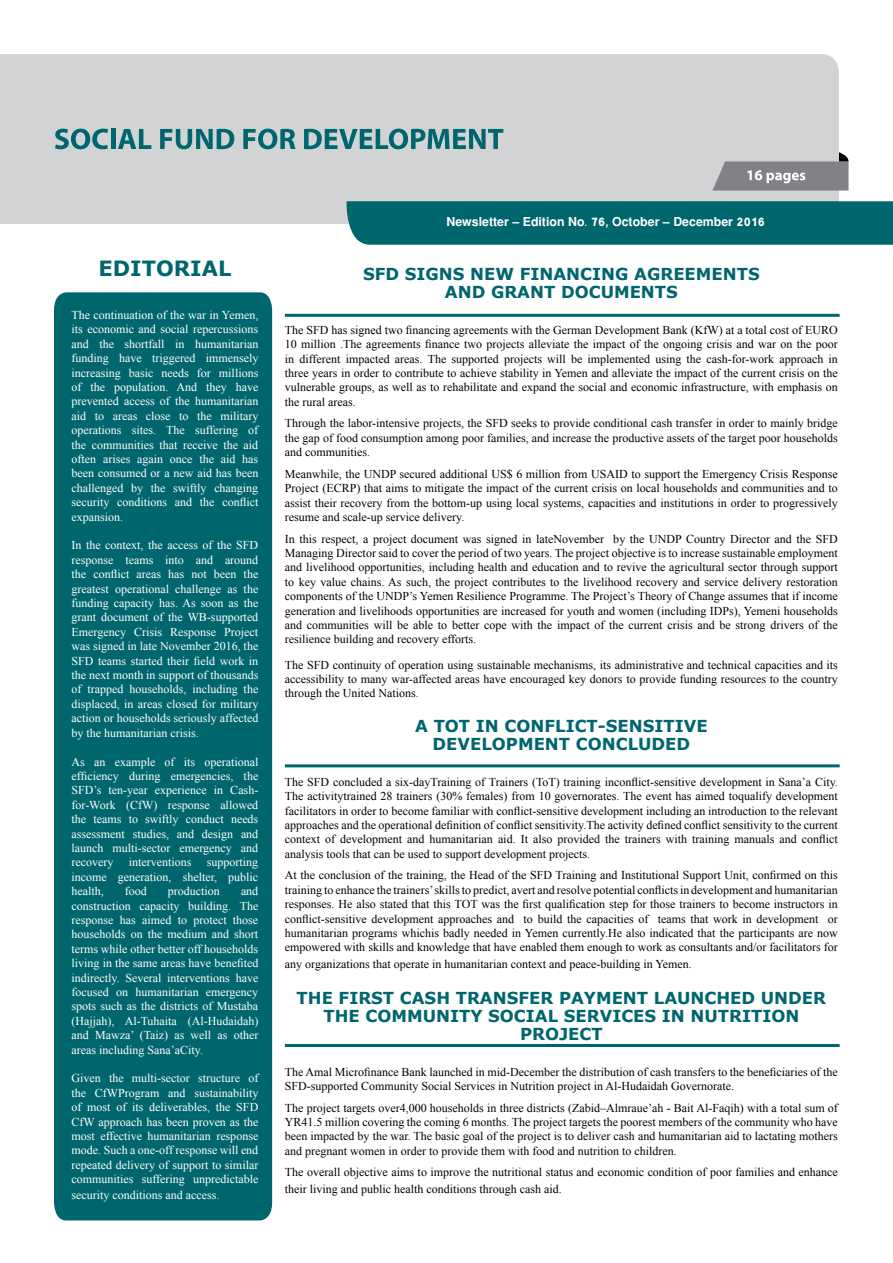
<style>
.page{position:relative;width:893px;height:1263px;background:#fff}
.page>*{position:absolute;margin:0;border:0;box-sizing:border-box;transform-origin:0 0}
.t1{font:700 21px "Verdana";color:#00666e}
.t2{font:700 17.4px "Win Soft Pro";color:#fff}
.t3{font:700 16.5px/18px "Verdana";color:#00666e;text-align:center}
.t4{font:12px/14.4px "Times New Roman";color:#000;text-align:justify}
.t5{font:12px/14.4px "Times New Roman";color:#fff;text-align:justify}
</style>
<div class="page">
<div style="left:0;top:54px;width:839px;height:170px;background:#d1d3d4"></div>
<div style="left:54px;top:292px;width:218px;height:928px;background:#00666e"></div>
<div style="left:345px;top:201px;width:548px;height:44px;background:#00666e"></div>
<hr style="left:285px;top:764px;width:555px;height:3px;background:#00666e">
<hr style="left:285px;top:1044px;width:555px;height:3px;background:#00666e">
<hr style="left:285px;top:314px;width:555px;height:3px;background:#00666e">
<svg style="left:712px;top:152px;width:136px;height:39px;background:#9b9d9f"></svg>
<svg style="left:55px;top:129px;width:53px;height:20px"></svg>
<hr style="left:111px;top:129px;width:4px;height:20px;background:#00666e">
<svg style="left:118px;top:129px;width:33px;height:20px"></svg>
<svg style="left:160px;top:129px;width:74px;height:20px"></svg>
<svg style="left:243px;top:129px;width:52px;height:20px"></svg>
<svg style="left:304px;top:129px;width:199px;height:20px;background:#63999e"></svg>
<h1 class="t1" style="left:98px;top:255px;width:134px">EDITORIAL</h1>
<p class="t5" style="left:72px;top:308px;width:188px">The continuation of the war in Yemen, its economic and social repercussions and the shortfall in humanitarian funding have triggered immensely increasing basic needs for millions of the population. And they have prevented access of the humanitarian aid to areas close to the military operations sites. The suffering of the communities that receive the aid often arises again once the aid has been consumed or a new aid has been challenged by the swiftly changing security conditions and the conflict expansion.</p>
<p class="t5" style="left:72px;top:538px;width:188px">In the context, the access of the SFD response teams into and around the conflict areas has not been the greatest operational challenge as the funding capacity has. As soon as the grant document of the WB-supported Emergency Crisis Response Project was signed in late November 2016, the SFD teams started their field work in the next month in support of thousands of trapped households, including the displaced, in areas closed for military action or households seriously affected by the humanitarian crisis.</p>
<p class="t5" style="left:72px;top:754px;width:188px">As an example of its operational efficiency during emergencies, the SFD’s ten-year experience in Cash&shy;for-Work (CfW) response allowed the teams to swiftly conduct needs assessment studies, and design and launch multi-sector emergency and recovery</p>
<p class="t5" style="left:72px;top:855px;width:188px;text-indent:135px">supporting income generation, shelter, public health,</p>
<p class="t5" style="left:129px;top:855px;width:64px">interventions</p>
<p class="t5" style="left:72px;top:884px;width:188px;text-indent:169px">and construction capacity building. The response has aimed to protect those households on the medium and short terms while other better off households living in the same areas have benefited indirectly. Several interventions have focused on humanitarian emergency spots such as the districts of Mustaba (Hajjah), Al-Tuhaita (Al-Hudaidah) and Mawza’ (Taiz) as well as other areas including Sana’aCity.</p>
<p class="t5" style="left:72px;top:1071px;width:188px">Given the multi-sector structure of the CfWProgram and sustainability of most of its deliverables, the SFD CfW approach has been proven as the most effective humanitarian response mode. Such a one-off response will end repeated delivery of support to similar communities suffering unpredictable</p>
<p class="t5" style="left:72px;top:1188px;width:149px">security conditions and access.</p>
<p class="t5" style="left:125px;top:884px;width:23px">food</p>
<p class="t5" style="left:168px;top:884px;width:53px">production</p>
<h2 class="t2" style="left:446px;top:209px;width:320px">Newsletter – Edition No. 76, October – December 2016</h2>
<h3 class="t3" style="left:363px;top:264px;width:396px">SFD SIGNS NEW FINANCING AGREEMENTS<br>AND GRANT DOCUME NTS</h3>
<p class="t4" style="left:285px;top:322px;width:554px">The SFD has signed two financing agreements with the German Development Bank (KfW) at a total cost of EURO 10 million .The agreements finance two projects alleviate the impact of the ongoing crisis and war on the poor in different impacted areas. The supported projects will be implemented using the cash-for-work approach in three years in order to contribute to achieve stability in Yemen and alleviate the impact of the current crisis on the vulnerable groups, as well as to rehabilitate and expand the social and economic infrastructure, with emphasis on the rural areas.</p>
<p class="t4" style="left:285px;top:416px;width:554px">Through the labor-intensive projects, the SFD seeks to provide conditional cash transfer in order to mainly bridge the gap of food consumption among poor families, and increase the productive assets of the target poor households and communities.</p>
<p class="t4" style="left:285px;top:466px;width:554px">Meanwhile, the UNDP secured additional US$ 6 million from USAID to support the Emergency Crisis Response Project (ECRP) that aims to mitigate the impact of the current crisis on local households and communities and to assist their recovery from the bottom-up using local systems, capacities and institutions in order to progressively resume and scale-up service delivery.</p>
<p class="t4" style="left:285px;top:531px;width:554px">In this respect, a project document was signed in lateNovember by the UNDP Country Director and the SFD Managing Director said to cover the period of two years. The project objective is to increase sustainable employment and livelihood opportunities, including health and education and to revive the agricultural sector through support to key value chains. As such, the project contributes to the livelihood recovery and service delivery restoration components of the UNDP’s Yemen Resilience Programme. The Project’s Theory of Change assumes that if income generation and livelihoods opportunities are increased for youth and women (including IDPs), Yemeni households and communities will be able to better cope with the impact of the current crisis and be strong drivers of the resilience building and recovery efforts.</p>
<p class="t4" style="left:285px;top:657px;width:554px">The SFD continuity of operation using sustainable mechanisms, its administrative and technical capacities and its accessibility to many war-affected areas have encouraged key donors to provide funding resources to the country through the United Nations.</p>
<h3 class="t3" style="left:415px;top:716px;width:32px">A TOT</h3>
<h3 class="t3" style="left:433px;top:716px;width:274px;text-align:left;text-indent:43px">IN CONFLICT-SE NSITIVE<br>DEVELOPMENT CONCLUDED</h3>
<p class="t4" style="left:285px;top:774px;width:554px">The SFD concluded a six-dayTraining of Trainers (ToT) training inconflict-sensitive development in Sana’a City.<br>The activitytrained 28 trainers (30% females) from 10 governorates. The event has aimed toqualify development facilitators in order to become familiar with conflict-sensitive development including an introduction to the relevant approaches and the operational definition of conflict sensitivity.The activity defined conflict sensitivity to the current context of development and humanitarian aid. It also provided the trainers with training manuals and conflict analysis tools that can be used to support development projects.</p>
<p class="t4" style="left:285px;top:868px;width:554px">At the conclusion of the training, the Head of the SFD Training and Institutional Support Unit, confirmed on this training to enhance the trainers’ skills to predict, avert and resolve potential conflicts in development and humanitarian responses. He also stated that this TOT was the first qualification step for those trainers to become instructors in conflict-sensitive development approaches and to build the capacities of teams that work in development or humanitarian programs whichis badly needed in Yemen currently.He also indicated that the participants are now empowered with skills and knowledge that have enabled them enough to work as consultants and/or facilitators for</p>
<p class="t4" style="left:285px;top:956px;width:409px">any organizations that operate in humanitarian context and peace-building in Yemen.</p>
<h3 class="t3" style="left:297px;top:988px;width:222px">THE FIRST CASH TRANSFE</h3>
<h3 class="t3" style="left:540px;top:988px;width:287px">R PAYMENT LAUNCHED UNDER</h3>
<h3 class="t3" style="left:323px;top:1006px;width:477px">THE COMMUNITY SOCIAL SE RVICES IN NUTRITION</h3>
<h3 class="t3" style="left:520px;top:1024px;width:84px">PROJECT</h3>
<p class="t4" style="left:285px;top:1064px;width:554px">The Amal Microfinance Bank launched in mid-December the distribution of cash transfers to the beneficiaries of the<br>SFD-supported Community Social Services in Nutrition project in Al-Hudaidah Governorate.</p>
<p class="t4" style="left:285px;top:1100px;width:554px">The project targets over4,000 households in three districts (Zabid–Almraue’ah - Bait Al-Faqih) with a total sum of YR41.5 million covering the coming 6 months. The project targets the poorest members of the community who have been impacted by the war. The basic goal of the project is to deliver cash and humanitarian aid to lactating mothers and pregnant women in order to provide them with food and nutrition to children.</p>
<p class="t4" style="left:285px;top:1164px;width:554px;line-height:16.2px">The overall objective aims to improve the nutritional status and economic condition of poor families and enhance their living and public health conditions through cash aid.</p>
</div>
